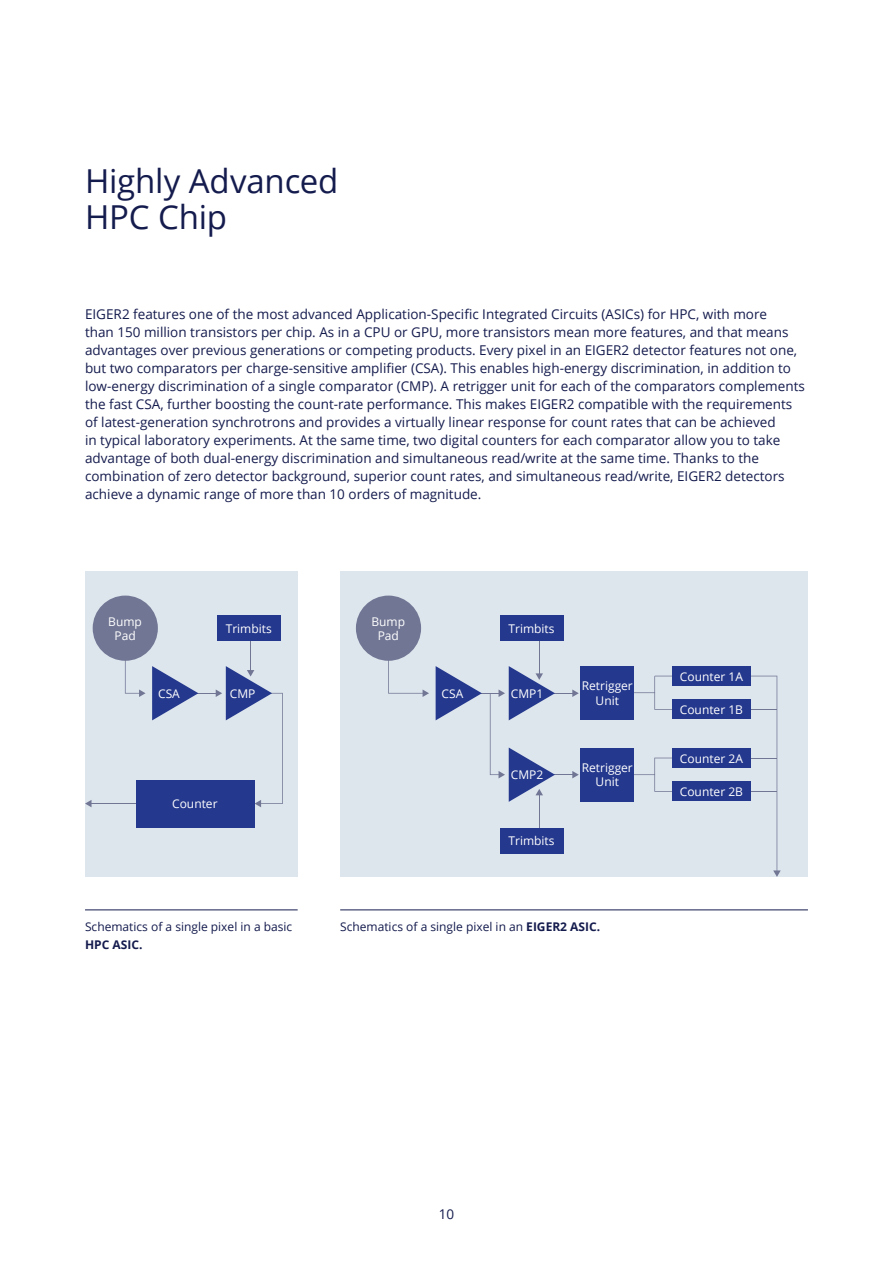
<style>
.page{position:relative;width:893px;height:1263px;background:#fff}
.page>*{position:absolute;margin:0;border:0;box-sizing:border-box;transform-origin:0 0}
.t1{font:33px/36px "Open Sans";letter-spacing:-.005em;color:#141b4d}
.t2{font:13.5px/18px "Open Sans";color:#141b4d}
.t3{font:12px/14.4px "Open Sans";color:#fff;text-align:center}
.t4{font:12px "Open Sans";color:#141b4d}
.t5{font:700 12px "Open Sans";color:#141b4d}
.s1{font-weight:700}
</style>
<div class="page">
<hr style="left:85px;top:910px;width:213px;height:1px;background:#141b4d">
<hr style="left:340px;top:910px;width:468px;height:1px;background:#141b4d">
<div style="left:85px;top:571px;width:213px;height:306px;background:#dde5ed"></div>
<hr style="left:90px;top:803px;width:75px;height:1px;background:#717694">
<svg style="left:85px;top:800px;width:7px;height:7px"></svg>
<hr style="left:182px;top:693px;width:35px;height:1px;background:#717694">
<hr style="left:250px;top:636px;width:1px;height:35px;background:#717694">
<svg style="left:125px;top:659px;width:21px;height:38px"></svg>
<svg style="left:152px;top:666px;width:46px;height:54px"></svg>
<svg style="left:216px;top:666px;width:67px;height:141px"></svg>
<div style="left:136px;top:780px;width:119px;height:48px;background:#24388d"></div>
<div style="left:217px;top:615px;width:64px;height:26px;background:#24388d"></div>
<div style="left:93px;top:596px;width:65px;height:65px;background:#717694;border-radius:50%"></div>
<div style="left:340px;top:571px;width:468px;height:306px;background:#dde5ed"></div>
<svg style="left:751px;top:676px;width:30px;height:201px"></svg>
<svg style="left:634px;top:676px;width:38px;height:34px"></svg>
<svg style="left:634px;top:758px;width:38px;height:34px"></svg>
<hr style="left:464px;top:693px;width:36px;height:1px;background:#717694">
<svg style="left:388px;top:628px;width:41px;height:69px"></svg>
<svg style="left:436px;top:666px;width:46px;height:54px"></svg>
<div style="left:356px;top:596px;width:65px;height:65px;background:#717694;border-radius:50%"></div>
<hr style="left:538px;top:693px;width:35px;height:1px;background:#717694">
<svg style="left:572px;top:689px;width:7px;height:8px"></svg>
<hr style="left:538px;top:774px;width:35px;height:1px;background:#717694">
<svg style="left:572px;top:771px;width:7px;height:7px"></svg>
<hr style="left:539px;top:628px;width:1px;height:46px;background:#717694">
<div style="left:500px;top:615px;width:64px;height:26px;background:#24388d"></div>
<hr style="left:539px;top:794px;width:1px;height:46px;background:#717694">
<svg style="left:490px;top:666px;width:65px;height:136px"></svg>
<div style="left:500px;top:828px;width:64px;height:25px;background:#24388d"></div>
<div style="left:581px;top:666px;width:53px;height:53px;background:#24388d"></div>
<div style="left:672px;top:699px;width:79px;height:20px;background:#24388d"></div>
<div style="left:672px;top:666px;width:79px;height:20px;background:#24388d"></div>
<div style="left:672px;top:781px;width:79px;height:20px;background:#24388d"></div>
<div style="left:672px;top:748px;width:79px;height:20px;background:#24388d"></div>
<div style="left:581px;top:748px;width:53px;height:53px;background:#24388d"></div>
<h1 class="t1" style="left:85px;top:162px;width:255px">Highly Advanced<br>HPC Chip</h1>
<p class="t2" style="left:85px;top:305px;width:721px">EIGER2 features one of the most advanced Application-Specific Integrated Circuits (ASICs) for HPC, with more<br>than 150 million transistors per chip. As in a CPU or GPU, more transistors mean more features, and that means advantages over previous generations or competing products. Every pixel in an EIGER2 detector features not one, but two comparators per charge-sensitive amplifier (CSA). This enables high-energy discrimination, in addition to low-energy discrimination of a single comparator (CMP). A retrigger unit for each of the comparators complements the fast CSA, further boosting the count-rate performance. This makes EIGER2 compatible with the requirements of latest-generation synchrotrons and provides a virtually linear response for count rates that can be achieved<br>in typical laboratory experiments. At the same time, two digital counters for each comparator allow you to take advantage of both dual-energy discrimination and simultaneous read/write at the same time. Thanks to the combination of zero detector background, superior count rates, and simultaneous read/write, EIGER2 detectors achieve a dynamic range of more than 10 orders of magnitude.</p>
<p class="t3" style="left:108px;top:614px;width:35px">Bump<br>Pad</p>
<p class="t3" style="left:226px;top:621px;width:48px">Trimbits</p>
<p class="t3" style="left:371px;top:614px;width:35px">Bump<br>Pad</p>
<p class="t3" style="left:508px;top:621px;width:48px">Trimbits</p>
<p class="t3" style="left:158px;top:686px;width:23px">CSA</p>
<p class="t3" style="left:230px;top:686px;width:27px">CMP</p>
<p class="t3" style="left:442px;top:686px;width:23px">CSA</p>
<p class="t3" style="left:511px;top:686px;width:34px">CMP1</p>
<p class="t3" style="left:172px;top:797px;width:47px">Counter</p>
<p class="t3" style="left:511px;top:768px;width:34px">CMP2</p>
<p class="t3" style="left:508px;top:833px;width:48px">Trimbits</p>
<p class="t3" style="left:582px;top:678px;width:53px">Retrigger<br>Unit</p>
<p class="t3" style="left:582px;top:760px;width:53px">Retrigger<br>Unit</p>
<p class="t4" style="left:85px;top:918px;width:209px">Schematics of a single pixel in a basic</p>
<p class="t5" style="left:85px;top:936px;width:59px">HPC ASIC.</p>
<p class="t4" style="left:340px;top:918px;width:262px">Schematics of a single pixel in an <span class="s1">EIGER2 ASIC.</span></p>
<p class="t3" style="left:680px;top:669px;width:64px">Counter 1A</p>
<p class="t3" style="left:680px;top:702px;width:65px">Counter 1B</p>
<p class="t3" style="left:680px;top:751px;width:64px">Counter 2A</p>
<p class="t3" style="left:680px;top:784px;width:65px">Counter 2B</p>
<p class="t2" style="left:439px;top:1205px;width:17px">10</p>
</div>
